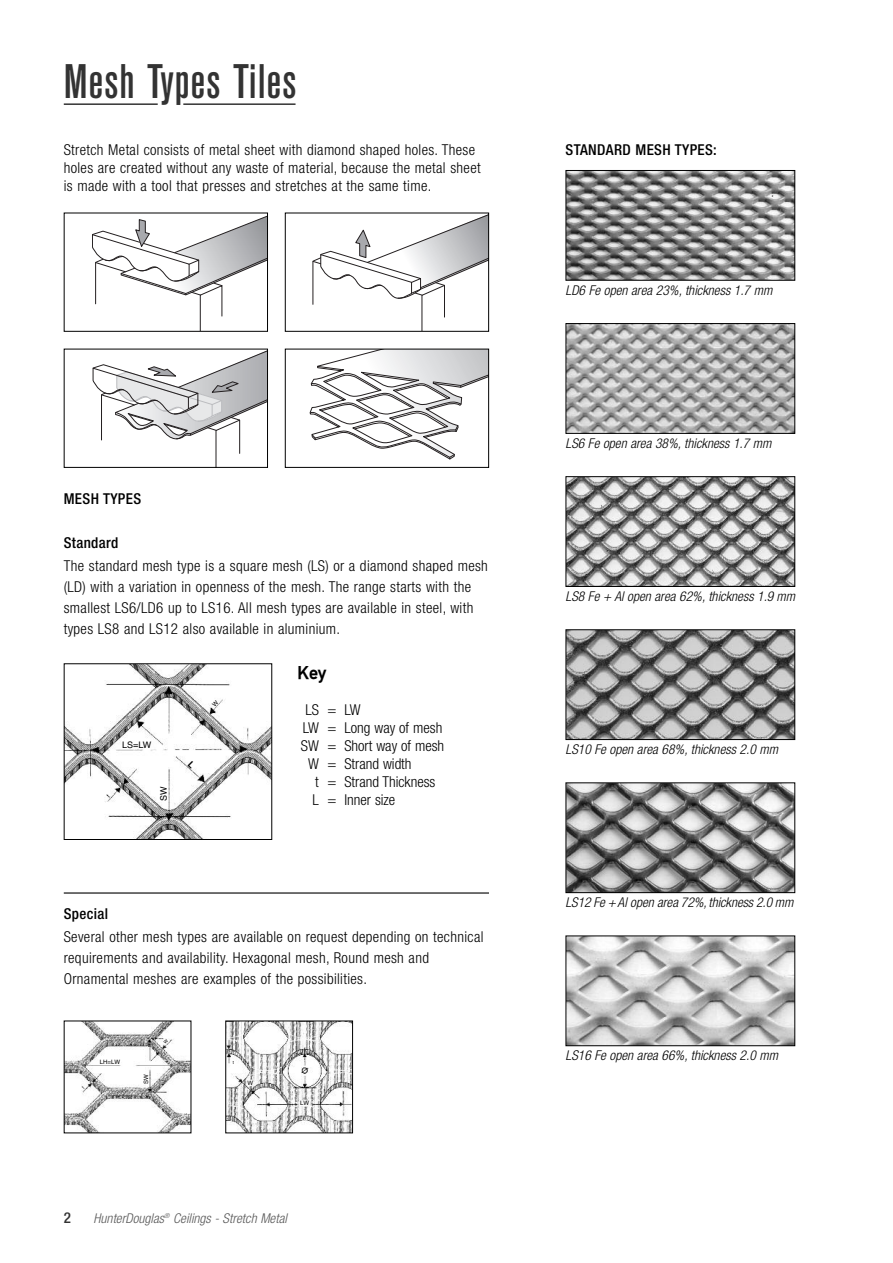
<style>
.page{position:relative;width:893px;height:1263px;background:#fff}
.page>*{position:absolute;margin:0;border:0;box-sizing:border-box;transform-origin:0 0}
.t1{font:500 condensed 48px "Akzidenz Grotesk BE";letter-spacing:.02em;color:#333}
.t2{font:700 18px "DIN Mittelschrift";color:#000}
.t3{font:300 condensed 15px/21px "Helvetica Neue";letter-spacing:.025em;color:#000}
.t4{font:300 condensed 15px "Helvetica Neue";color:#000}
.t5{font:500 condensed 15px "Helvetica Neue";letter-spacing:.025em;color:#000}
.t6{font:500 condensed 15px "Helvetica Neue";color:#333}
.t7{font:italic 300 condensed 13.5px "Helvetica Neue";letter-spacing:.005em;color:#000}
.t8{font:italic 300 condensed 13.5px "Helvetica Neue";letter-spacing:.005em;color:#595959}
.t9{font:9px "Helvetica";color:#000}
.t10{font:6px "Helvetica";color:#000}
.t11{font:4.5px "Helvetica";color:#000}
</style>
<div class="page">
<svg style="left:92px;top:216px;width:174px;height:114px"></svg>
<div style="left:64px;top:213px;width:204px;height:119px;border:1px solid #000"></div>
<svg style="left:313px;top:215px;width:174px;height:115px"></svg>
<div style="left:285px;top:213px;width:204px;height:119px;border:1px solid #000"></div>
<svg style="left:93px;top:351px;width:173px;height:115px"></svg>
<div style="left:64px;top:349px;width:204px;height:119px;border:1px solid #000"></div>
<svg style="left:310px;top:351px;width:177px;height:108px"></svg>
<div style="left:285px;top:349px;width:204px;height:119px;border:1px solid #000"></div>
<img style="left:66px;top:1022px;width:123px;height:109px">
<img style="left:227px;top:1022px;width:124px;height:109px">
<div style="left:225px;top:1020px;width:128px;height:113px;border:1px solid #000"></div>
<img style="left:568px;top:325px;width:225px;height:107px">
<div style="left:566px;top:323px;width:229px;height:111px;border:1px solid #000"></div>
<hr style="left:64px;top:892px;width:425px;height:1px;background:#000">
<img style="left:66px;top:665px;width:204px;height:173px">
<div style="left:64px;top:663px;width:208px;height:177px;border:1px solid #000"></div>
<img style="left:568px;top:172px;width:225px;height:107px">
<div style="left:566px;top:170px;width:229px;height:111px;border:1px solid #000"></div>
<img style="left:568px;top:631px;width:225px;height:107px">
<div style="left:566px;top:629px;width:229px;height:111px;border:1px solid #000"></div>
<img style="left:568px;top:784px;width:225px;height:107px">
<div style="left:566px;top:782px;width:229px;height:111px;border:1px solid #000"></div>
<img style="left:568px;top:937px;width:225px;height:107px">
<div style="left:566px;top:935px;width:229px;height:111px;border:1px solid #000"></div>
<img style="left:568px;top:478px;width:225px;height:107px">
<div style="left:566px;top:476px;width:229px;height:111px;border:1px solid #000"></div>
<hr style="left:64px;top:103px;width:94px;height:2px;background:#333">
<hr style="left:183px;top:103px;width:113px;height:2px;background:#333">
<svg style="left:188px;top:761px;width:8px;height:7px"></svg>
<svg style="left:106px;top:794px;width:4px;height:4px"></svg>
<svg style="left:163px;top:1039px;width:5px;height:5px"></svg>
<svg style="left:212px;top:700px;width:7px;height:7px"></svg>
<h1 class="t1" style="left:64px;top:64px;width:234px">Mesh Types Tiles</h1>
<p class="t3" style="left:64px;top:142px;width:418px;line-height:18px">Stretch Metal consists of metal sheet with diamond shaped holes. These holes are created without any waste of material, because the metal sheet is made with a tool that presses and stretches at the same time.</p>
<p class="t5" style="left:64px;top:493px;width:79px">MESH TYPES</p>
<p class="t5" style="left:64px;top:537px;width:56px">Standard</p>
<p class="t3" style="left:64px;top:557px;width:426px">The standard mesh type is a square mesh (LS) or a diamond shaped mesh (LD) with a variation in openness of the mesh. The range starts with the smallest LS6/LD6 up to LS16. All mesh types are available in steel, with types LS8 and LS12 also available in aluminium.</p>
<p class="t9" style="left:122px;top:740px;width:31px">LS=LW</p>
<p class="t9" style="left:159px;top:801px;width:16px;rotate:-90deg">SW</p>
<p class="t2" style="left:298px;top:662px;width:30px">Key</p>
<p class="t3" style="left:305px;top:701px;width:57px">LS = LW</p>
<p class="t4" style="left:303px;top:722px;width:141px">LW = Long way of mesh</p>
<p class="t4" style="left:301px;top:740px;width:145px">SW = Short way of mesh</p>
<p class="t4" style="left:308px;top:758px;width:105px">W = Strand width</p>
<p class="t4" style="left:315px;top:776px;width:122px">t = Strand Thickness</p>
<p class="t4" style="left:313px;top:794px;width:84px">L = Inner size</p>
<p class="t5" style="left:64px;top:908px;width:46px">Special</p>
<p class="t3" style="left:64px;top:927px;width:421px">Several other mesh types are available on request depending on technical requirements and availability. Hexagonal mesh, Round mesh and<br>Ornamental meshes are examples of the possibilities.</p>
<p class="t10" style="left:100px;top:1058px;width:22px">LH=LW</p>
<p class="t10" style="left:143px;top:1084px;width:11px;rotate:-90deg">SW</p>
<p class="t11" style="left:233px;top:1059px;width:3px">t</p>
<p class="t10" style="left:247px;top:1079px;width:7px">W</p>
<p class="t10" style="left:300px;top:1100px;width:11px">LW</p>
<p class="t6" style="left:64px;top:1212px;width:9px">2</p>
<p class="t8" style="left:94px;top:1213px;width:195px">HunterDouglas<sup>®</sup> Ceilings - Stretch Metal</p>
<p class="t5" style="left:566px;top:145px;width:153px">STANDARD MESH TYPES:</p>
<p class="t7" style="left:566px;top:285px;width:208px">LD6 Fe open area 23%, thickness 1.7 mm</p>
<p class="t7" style="left:566px;top:438px;width:207px">LS6 Fe open area 38%, thickness 1.7 mm</p>
<p class="t7" style="left:566px;top:591px;width:231px">LS8 Fe + Al open area 62%, thickness 1.9 mm</p>
<p class="t7" style="left:566px;top:744px;width:214px">LS10 Fe open area 68%, thickness 2.0 mm</p>
<p class="t7" style="left:566px;top:897px;width:229px">LS12 Fe +Al open area 72%, thickness 2.0 mm</p>
<p class="t7" style="left:566px;top:1050px;width:214px">LS16 Fe open area 66%, thickness 2.0 mm</p>
</div>
